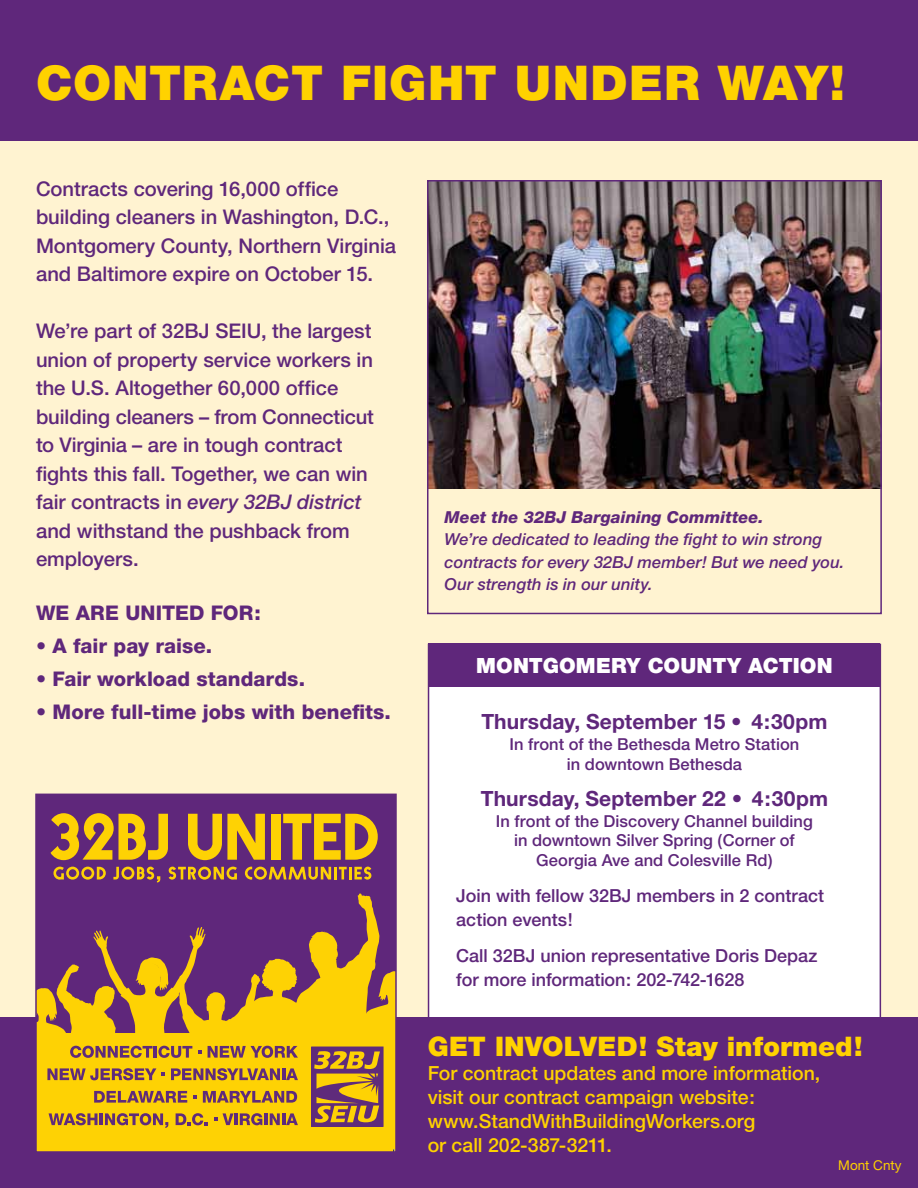
<style>
.page{position:relative;width:918px;height:1188px;background:#fff3d1}
.page>*{position:absolute;margin:0;border:0;box-sizing:border-box;transform-origin:0 0}
.t1{font:900 48px "Helvetica Neue";letter-spacing:.02em;color:#ffd200}
.t2{font:900 27px "Helvetica Neue";color:#ffd200}
.t3{font:700 21px "Helvetica Neue";letter-spacing:.005em;color:#5f277b}
.t4{font:900 21px "Helvetica Neue";letter-spacing:.005em;color:#fff}
.t5{font:500 20.25px/28.5px "Helvetica Neue";color:#5f277b}
.t6{font:800 20.25px "Helvetica Neue";color:#5f277b}
.t7{font:500 19.5px/24px "Helvetica Neue";color:#ffd200}
.t8{font:500 18px/24px "Helvetica Neue";color:#5f277b}
.t9{font:500 16.5px/19.5px "Helvetica Neue";color:#5f277b;text-align:center}
.t10{font:italic 500 16.5px/22.5px "Helvetica Neue";letter-spacing:.005em;color:#5f277b}
.t11{font:italic 800 16.5px "Helvetica Neue";letter-spacing:.005em;color:#5f277b}
.t12{font:13.5px "Helvetica Neue";color:#ffd200}
.s1{font-style:italic}
</style>
<div class="page">
<div style="left:429px;top:644px;width:451px;height:408px;background:#fff"></div>
<div style="left:429px;top:644px;width:451px;height:43px;background:#5f277b"></div>
<div style="left:0;top:1017px;width:918px;height:171px;background:#5f277b"></div>
<div style="left:0;top:0;width:918px;height:140px;background:#5f277b"></div>
<div style="left:36px;top:794px;width:360px;height:358px;background:#5f277b"></div>
<div style="left:36px;top:1034px;width:360px;height:118px;background:#fed204"></div>
<svg style="left:51px;top:813px;width:117px;height:47px"></svg>
<svg style="left:188px;top:814px;width:77px;height:46px"></svg>
<div style="left:271px;top:814px;width:9px;height:46px;background:#fed204"></div>
<svg style="left:283px;top:814px;width:95px;height:46px"></svg>
<svg style="left:53px;top:867px;width:53px;height:13px"></svg>
<svg style="left:113px;top:867px;width:47px;height:15px"></svg>
<svg style="left:169px;top:867px;width:68px;height:13px"></svg>
<svg style="left:245px;top:867px;width:126px;height:13px"></svg>
<svg style="left:38px;top:893px;width:356px;height:235px"></svg>
<div style="left:311px;top:1047px;width:73px;height:80px;border:1px solid #5f2b7b"></div>
<div style="left:35px;top:794px;width:362px;height:359px;border:2px solid #5f277b"></div>
<img style="left:430px;top:183px;width:449px;height:305px">
<div style="left:427px;top:180px;width:455px;height:434px;border:2px solid #5f277b"></div>
<h1 class="t1" style="left:36px;top:54px;width:810px">CONTRACT FIGHT UNDER WAY!</h1>
<p class="t5" style="left:36px;top:174px;width:362px">Contracts covering 16,000 office building cleaners in Washington, D.C., Montgomery County, Northern Virginia and Baltimore expire on October 15.</p>
<p class="t5" style="left:36px;top:317px;width:339px">We’re part of 32BJ SEIU, the largest union of property service workers in the U.S. Altogether 60,000 office building cleaners – from Connecticut to Virginia – are in tough contract fights this fall. Together, we can win fair contracts in <span class="s1">every 32BJ district </span>and withstand the pushback from employers.</p>
<p class="t6" style="left:36px;top:601px;width:226px">We are united for:</p>
<p class="t6" style="left:36px;top:634px;width:178px">• A fair pay raise.</p>
<p class="t6" style="left:36px;top:667px;width:271px">• Fair workload standards.</p>
<p class="t6" style="left:36px;top:700px;width:356px">• More full-time jobs with benefits.</p>
<p class="t11" style="left:445px;top:507px;width:321px">Meet the 32BJ Bargaining Committee.</p>
<p class="t10" style="left:445px;top:528px;width:401px">We’re dedicated to leading the fight to win strong contracts for every 32BJ member! But we need you.<br>Our strength is in our unity.</p>
<p class="t4" style="left:476px;top:653px;width:358px">MONTGOMERY COUNTY ACTION</p>
<p class="t3" style="left:481px;top:709px;width:348px">Thursday, September 15 • 4:30pm</p>
<p class="t9" style="left:510px;top:734px;width:291px">In front of the Bethesda Metro Station in downtown Bethesda</p>
<p class="t3" style="left:481px;top:785px;width:349px">Thursday, September 22 • 4:30pm</p>
<p class="t9" style="left:496px;top:811px;width:318px">In front of the Discovery Channel building in downtown Silver Spring (Corner of<br>Georgia Ave and Colesville Rd)</p>
<p class="t8" style="left:456px;top:883px;width:369px">Join with fellow 32BJ members in 2 contract action events!</p>
<p class="t8" style="left:456px;top:943px;width:363px">Call 32BJ union representative Doris Depaz for more information: 202-742-1628</p>
<h2 class="t2" style="left:428px;top:1030px;width:437px">GET INVOLVED! Stay informed!</h2>
<p class="t7" style="left:428px;top:1061px;width:394px">For contract updates and more information, visit our contract campaign website: www.StandWithBuildingWorkers.org<br>or call 202-387-3211.</p>
<p class="t12" style="left:838px;top:1157px;width:65px">Mont Cnty</p>
</div>
